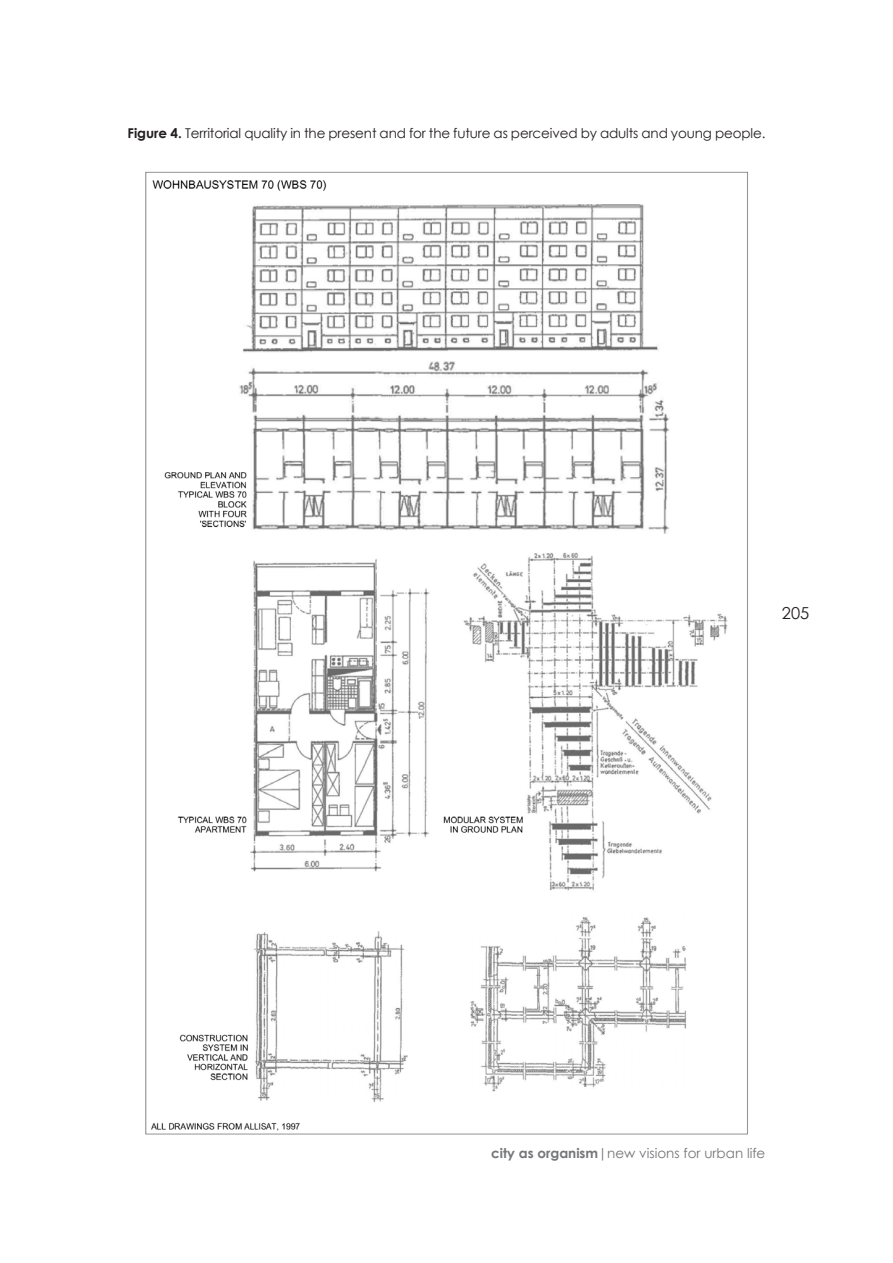
<style>
.page{position:relative;width:893px;height:1263px;background:#fff}
.page>*{position:absolute;margin:0;border:0;box-sizing:border-box;transform-origin:0 0}
.t1{font:16.5px "Century Gothic";color:#231f20}
.t2{font:13.5px "Century Gothic";letter-spacing:-.01em;color:#231f20}
.t3{font:13.5px "Century Gothic";color:#757679}
.s1{font-weight:700}
</style>
<div class="page">
<img style="left:145px;top:171px;width:604px;height:964px">
<p class="t2" style="left:128px;top:124px;width:639px"><span class="s1">Figure 4.</span> Territorial quality in the present and for the future as perceived by adults and young people.</p>
<p class="t1" style="left:782px;top:603px;width:29px">205</p>
<p class="t3" style="left:491px;top:1145px;width:276px"><span class="s1">city as organism</span>|new visions for urban life</p>
</div>
